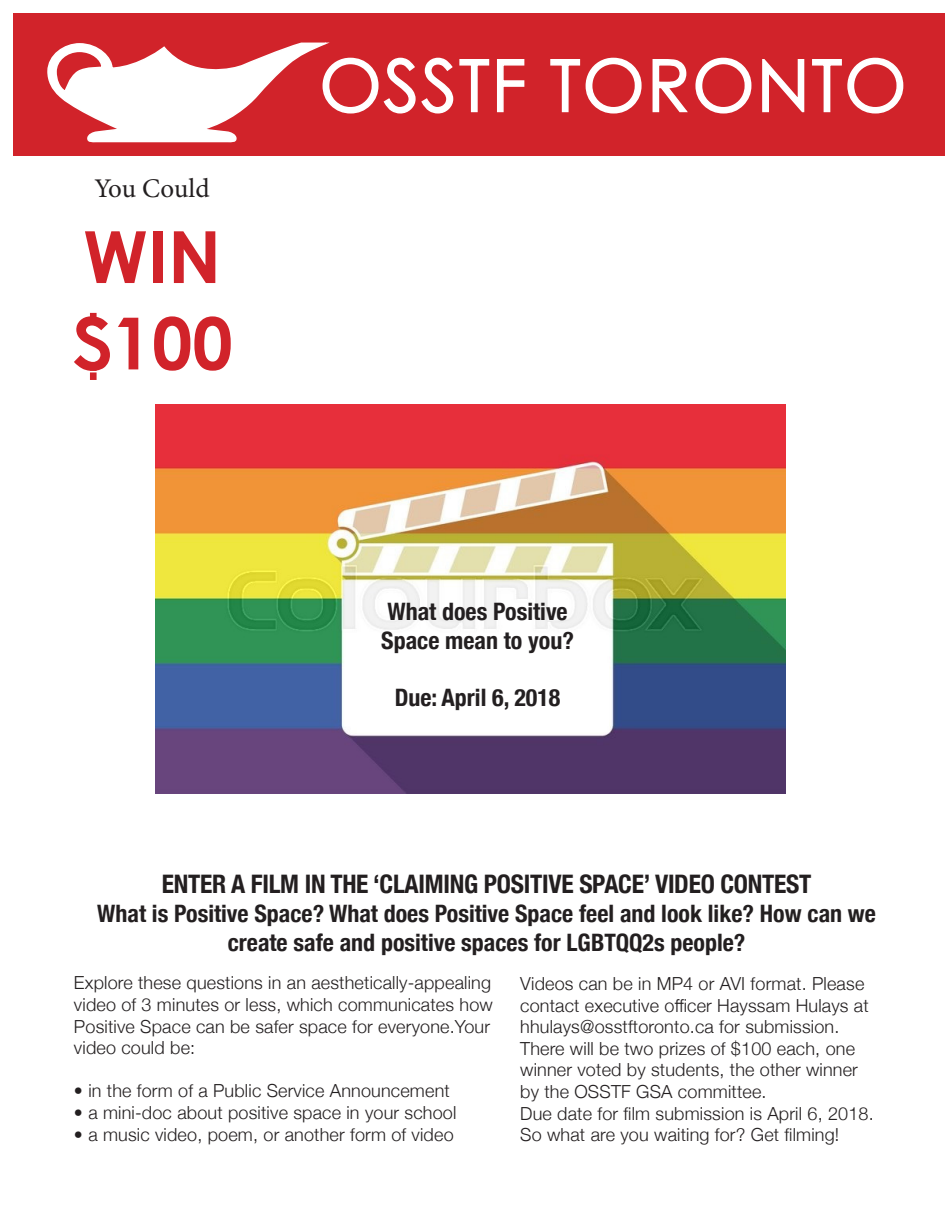
<style>
.page{position:relative;width:945px;height:1215px;background:#fff}
.page>*{position:absolute;margin:0;border:0;box-sizing:border-box;transform-origin:0 0}
.t1{font:72px "Century Gothic";letter-spacing:.025em;color:#fff}
.t2{font:700 72px "Century Gothic";color:#d1232a}
.t3{font:27px "Minion Pro";letter-spacing:-.005em;color:#231f20}
.t4{font:700 condensed 25.5px "Helvetica Neue";letter-spacing:-.01em;color:#231f20}
.t5{font:700 condensed 24px/28.8px "Helvetica Neue";color:#231f20}
.t6{font:300 18px/21.6px "Helvetica Neue";letter-spacing:.01em;color:#231f20}
</style>
<div class="page">
<div style="left:14px;top:14px;width:931px;height:142px;background:#d1232a"></div>
<svg style="left:47px;top:42px;width:443px;height:101px"></svg>
<svg style="left:497px;top:59px;width:28px;height:54px"></svg>
<svg style="left:550px;top:57px;width:92px;height:57px"></svg>
<svg style="left:652px;top:59px;width:36px;height:54px"></svg>
<svg style="left:695px;top:57px;width:57px;height:57px"></svg>
<svg style="left:762px;top:59px;width:43px;height:54px"></svg>
<svg style="left:812px;top:57px;width:92px;height:57px"></svg>
<img style="left:155px;top:404px;width:631px;height:390px">
<p class="t3" style="left:95px;top:170px;width:117px">You Could</p>
<p class="t2" style="left:83px;top:212px;width:140px">WIN</p>
<p class="t2" style="left:71px;top:298px;width:163px">$100</p>
<p class="t1" style="left:319px;top:42px;width:589px">OSSTF TORONTO</p>
<p class="t5" style="left:381px;top:595px;width:194px">What does Positive<br>Space mean to you?</p>
<p class="t5" style="left:395px;top:682px;width:167px">Due: April 6, 2018</p>
<p class="t4" style="left:162px;top:863px;width:651px">ENTER A FILM IN THE ‘CLAIMING POSITIVE SPACE’ VIDEO CONTEST</p>
<p class="t5" style="left:97px;top:897px;width:780px">What is Positive Space? What does Positive Space feel and look like? How can we</p>
<p class="t5" style="left:228px;top:926px;width:519px">create safe and positive spaces for LGBTQQ2s people?</p>
<p class="t6" style="left:74px;top:971px;width:420px">Explore these questions in an aesthetically-appealing video of 3 minutes or less, which communicates how Positive Space can be safer space for everyone.Your video could be:</p>
<p class="t6" style="left:74px;top:1079px;width:377px">• in the form of a Public Service Announcement</p>
<p class="t6" style="left:74px;top:1100px;width:384px">• a mini-doc about positive space in your school</p>
<p class="t6" style="left:74px;top:1122px;width:381px">• a music video, poem, or another form of video</p>
<p class="t6" style="left:520px;top:971px;width:350px">Videos can be in MP4 or AVI format. Please contact executive officer Hayssam Hulays at hhulays@osstftoronto.ca for submission.</p>
<p class="t6" style="left:520px;top:1036px;width:336px">There will be two prizes of $100 each, one</p>
<p class="t6" style="left:520px;top:1058px;width:339px">winner voted by students, the other winner</p>
<p class="t6" style="left:520px;top:1079px;width:248px">by the OSSTF GSA committee.</p>
<p class="t6" style="left:520px;top:1101px;width:355px">Due date for film submission is April 6, 2018.</p>
<p class="t6" style="left:520px;top:1123px;width:321px">So what are you waiting for? Get filming!</p>
</div>
